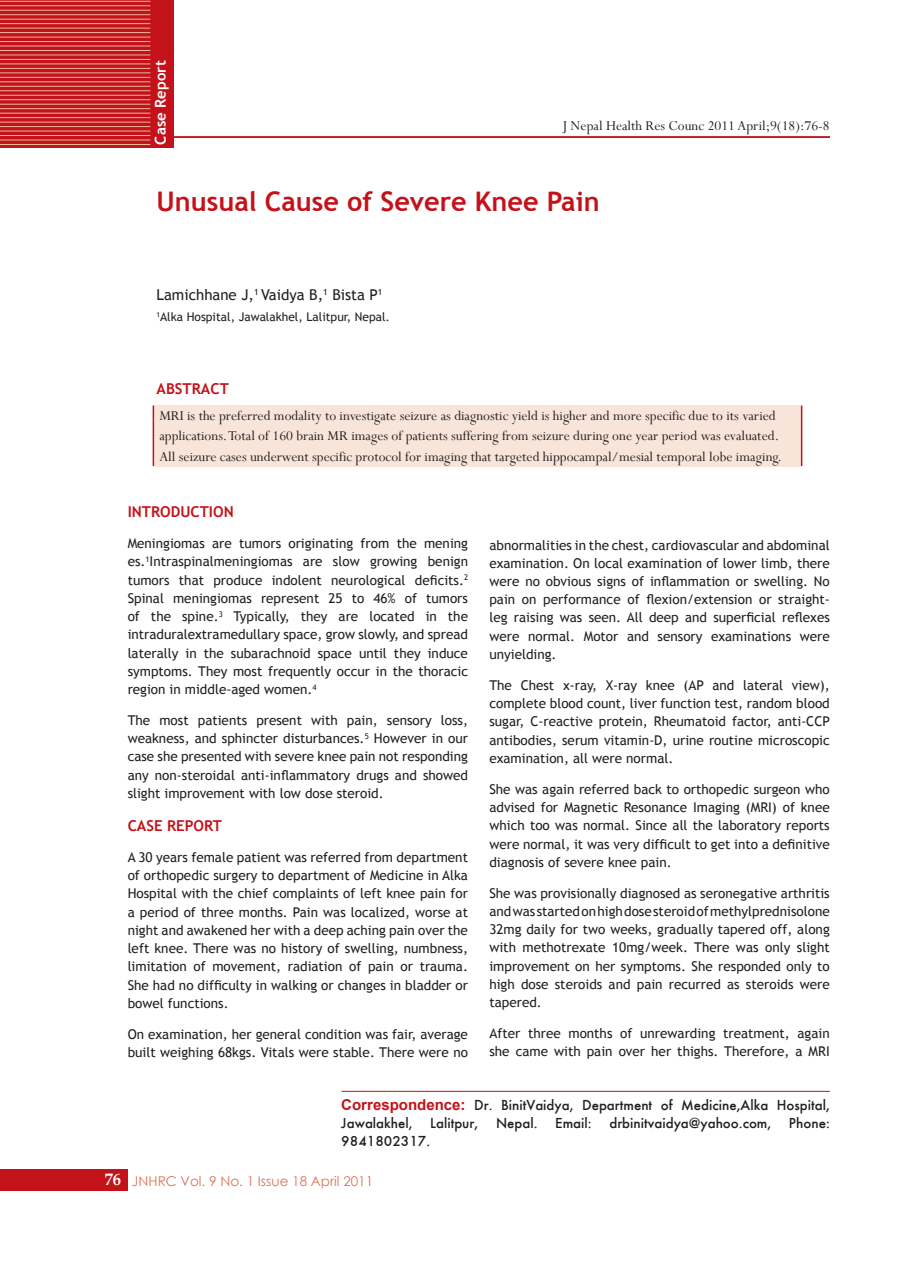
<style>
.page{position:relative;width:915px;height:1276px;background:#fff}
.page>*{position:absolute;margin:0;border:0;box-sizing:border-box;transform-origin:0 0}
.t1{font:700 27px "Trebuchet MS";color:#c4121a}
.t2{font:15px/20.2px "Perpetua";color:#231f20}
.t3{font:500 15px/18px "Futura";color:#231f20;text-align:justify}
.t4{font:700 15px "Trebuchet MS";color:#c4121a}
.t5{font:15px "Trebuchet MS";color:#231f20}
.t6{font:700 15px "Trebuchet MS";color:#fff}
.t7{font:13.5px/18.3px "Trebuchet MS";color:#231f20;text-align:justify}
.t8{font:13.5px "Century Gothic";color:#d9755a}
.t9{font:12px "Trebuchet MS";color:#231f20}
.s1{font-family:"Arial";font-weight:700;color:#c4121a}
.s2{font-family:"Book Antiqua";font-weight:700;font-size:16.5px;color:#fff}
</style>
<div class="page">
<div style="left:0;top:1169px;width:128px;height:22px;background:#c4121a"></div>
<div style="left:153px;top:405px;width:648px;height:62px;background:#f9e4da"></div>
<hr style="left:152px;top:405px;width:2px;height:61px;background:#c4121a">
<hr style="left:800px;top:405px;width:2px;height:61px;background:#c4121a">
<hr style="left:341px;top:1091px;width:488px;height:1px;background:#c4121a">
<hr style="left:128px;top:136px;width:701px;height:2px;background:#c4121a">
<svg style="left:0;top:0;width:173px;height:148px;background:#c61c22"></svg>
<hr style="left:0;top:5px;width:150px;height:1px;background:#edb49e">
<hr style="left:0;top:10px;width:150px;height:1px;background:#edb49e">
<hr style="left:0;top:14px;width:150px;height:1px;background:#edb49e">
<hr style="left:0;top:19px;width:150px;height:1px;background:#edb49e">
<hr style="left:0;top:23px;width:150px;height:1px;background:#edb49e">
<hr style="left:0;top:32px;width:150px;height:1px;background:#edb49e">
<hr style="left:0;top:41px;width:150px;height:1px;background:#edb49e">
<hr style="left:0;top:46px;width:150px;height:1px;background:#edb49e">
<hr style="left:0;top:50px;width:150px;height:1px;background:#edb49e">
<hr style="left:0;top:55px;width:150px;height:1px;background:#edb49e">
<hr style="left:0;top:59px;width:150px;height:1px;background:#edb49e">
<hr style="left:0;top:68px;width:150px;height:1px;background:#edb49e">
<hr style="left:0;top:77px;width:150px;height:1px;background:#edb49e">
<hr style="left:0;top:86px;width:150px;height:1px;background:#edb49e">
<hr style="left:0;top:90px;width:150px;height:1px;background:#edb49e">
<hr style="left:0;top:99px;width:150px;height:1px;background:#edb49e">
<hr style="left:0;top:104px;width:150px;height:1px;background:#edb49e">
<hr style="left:0;top:108px;width:150px;height:1px;background:#edb49e">
<hr style="left:0;top:113px;width:150px;height:1px;background:#edb49e">
<hr style="left:0;top:117px;width:150px;height:1px;background:#edb49e">
<hr style="left:0;top:122px;width:150px;height:1px;background:#edb49e">
<hr style="left:0;top:126px;width:150px;height:1px;background:#edb49e">
<hr style="left:0;top:131px;width:150px;height:1px;background:#edb49e">
<hr style="left:0;top:135px;width:150px;height:1px;background:#edb49e">
<hr style="left:0;top:140px;width:150px;height:1px;background:#edb49e">
<hr style="left:0;top:144px;width:150px;height:1px;background:#edb49e">
<hr style="left:0;top:82px;width:150px;height:1px;background:#edb49e">
<hr style="left:0;top:73px;width:150px;height:1px;background:#edb49e">
<hr style="left:0;top:64px;width:150px;height:1px;background:#edb49e">
<hr style="left:0;top:37px;width:150px;height:1px;background:#edb49e">
<hr style="left:0;top:28px;width:150px;height:1px;background:#edb49e">
<hr style="left:0;top:95px;width:150px;height:1px;background:#edb49e">
<hr style="left:0;top:1px;width:150px;height:1px;background:#edb49e">
<p class="t6" style="left:152px;top:145px;width:86px;rotate:-90deg">Case Report</p>
<p class="t2" style="left:562px;top:116px;width:269px">J Nepal Health Res Counc 2011 April;9(18):76-8</p>
<h1 class="t1" style="left:156px;top:186px;width:444px">Unusual Cause of Severe Knee Pain</h1>
<p class="t5" style="left:156px;top:286px;width:227px">Lamichhane J,<sup>1</sup> Vaidya B,<sup>1</sup> Bista P<sup>1</sup></p>
<p class="t9" style="left:156px;top:309px;width:235px"><sup>1</sup>Alka Hospital, Jawalakhel, Lalitpur, Nepal.</p>
<p class="t4" style="left:156px;top:380px;width:74px">ABSTRACT</p>
<p class="t2" style="left:159px;top:406px;width:623px">MRI is the preferred modality to investigate seizure as diagnostic yield is higher and more specific due to its varied applications. Total of 160 brain MR images of patients suffering from seizure during one year period was evaluated.<br>All seizure cases underwent specific protocol for imaging that targeted hippocampal/mesial temporal lobe imaging.</p>
<p class="t4" style="left:128px;top:503px;width:107px">INTRODUCTION</p>
<p class="t7" style="left:128px;top:534px;width:342px">Meningiomas are tumors originating from the mening es.<sup>1</sup>Intraspinalmeningiomas are slow growing benign tumors that produce indolent neurological deficits.<sup>2<br></sup>Spinal meningiomas represent 25 to 46% of tumors of the spine.<sup>3</sup> Typically, they are located in the intraduralextramedullary space, grow slowly, and spread laterally in the subarachnoid space until they induce symptoms. They most frequently occur in the thoracic region in middle-aged women.<sup>4</sup></p>
<p class="t7" style="left:128px;top:711px;width:342px">The most patients present with pain, sensory loss, weakness, and sphincter disturbances.<sup>5</sup> However in our case she presented with severe knee pain not responding any non-steroidal anti-inflammatory drugs and showed slight improvement with low dose steroid.</p>
<p class="t4" style="left:128px;top:817px;width:96px">CASE REPORT</p>
<p class="t7" style="left:128px;top:848px;width:342px">A 30 years female patient was referred from department of orthopedic surgery to department of Medicine in Alka Hospital with the chief complaints of left knee pain for a period of three months. Pain was localized, worse at night and awakened her with a deep aching pain over the left knee. There was no history of swelling, numbness, limitation of movement, radiation of pain or trauma.<br>She had no difficulty in walking or changes in bladder or bowel functions.</p>
<p class="t7" style="left:128px;top:1024px;width:342px">On examination, her general condition was fair, average built weighing 68kgs. Vitals were stable. There were no</p>
<p class="t7" style="left:489px;top:535px;width:342px">abnormalities in the chest, cardiovascular and abdominal examination. On local examination of lower limb, there were no obvious signs of inflammation or swelling. No pain on performance of flexion/extension or straight&shy;leg raising was seen. All deep and superficial reflexes were normal. Motor and sensory examinations were unyielding.</p>
<p class="t7" style="left:489px;top:676px;width:342px">The Chest x-ray, X-ray knee (AP and lateral view), complete blood count, liver function test, random blood sugar, C-reactive protein, Rheumatoid factor, anti-CCP antibodies, serum vitamin-D, urine routine microscopic examination, all were normal.</p>
<p class="t7" style="left:489px;top:780px;width:342px">She was again referred back to orthopedic surgeon who advised for Magnetic Resonance Imaging (MRI) of knee which too was normal. Since all the laboratory reports were normal, it was very difficult to get into a definitive diagnosis of severe knee pain.</p>
<p class="t7" style="left:489px;top:884px;width:342px">She was provisionally diagnosed as seronegative arthritis and was started on high dose steroid of methylprednisolone 32mg daily for two weeks, gradually tapered off, along with methotrexate 10mg/week. There was only slight improvement on her symptoms. She responded only to high dose steroids and pain recurred as steroids were tapered.</p>
<p class="t7" style="left:489px;top:1024px;width:342px">After three months of unrewarding treatment, again she came with pain over her thighs. Therefore, a MRI</p>
<p class="t3" style="left:341px;top:1097px;width:490px"><span class="s1">Correspondence:</span> Dr. BinitVaidya, Department of Medicine,Alka Hospital, Jawalakhel, Lalitpur, Nepal. Email: drbinitvaidya@yahoo.com, Phone:<br>9841802317.</p>
<p class="t8" style="left:105px;top:1172px;width:270px"><span class="s2">76</span> JNHRC Vol. 9 No. 1 Issue 18 April 2011</p>
</div>
